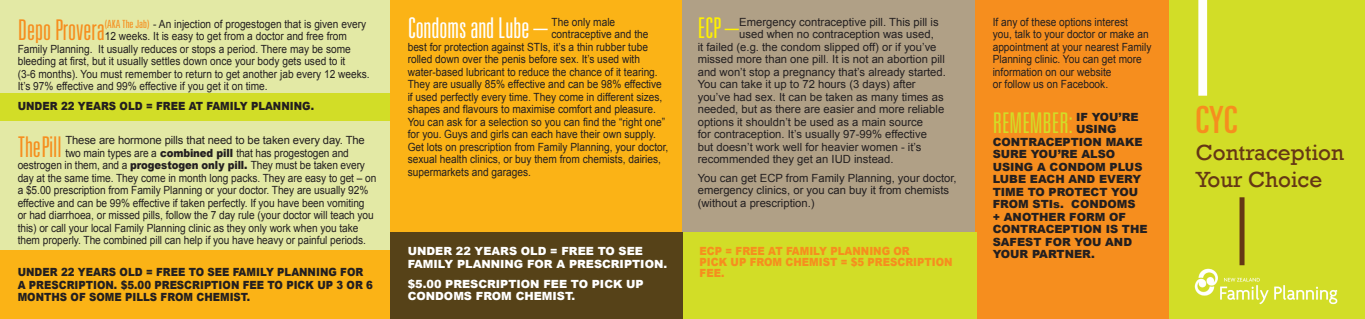
<style>
.page{position:relative;width:1365px;height:319px;background:#fff}
.page>*{position:absolute;margin:0;border:0;box-sizing:border-box;transform-origin:0 0}
.t1{font:ultra-condensed 37.5px "Univers";color:#f68e1e}
.Chart_n{font:300 ultra-condensed 28.62px "Univers";color:#f68e1e}
.Chart_n-2{font:300 ultra-condensed 28.62px "Univers";color:#fff}
.n_9pt{font:300 ultra-condensed 28.62px "Univers";color:#d2dd27}
.n_9pt-2{font:300 ultra-condensed 28.62px "Univers";color:#fff101}
.t2{font:22.5px/27px "Rockwell";color:#653715}
.Chart_n-3{font:11.25px/12.5px "Arial";color:#231f20;scale:.9 1}
.n_9pt-3{font:11.25px "Arial";color:#231f20}
.n_9pt-4{font:900 11.25px "Arial";color:#231f20}
.Chart_n-4{font:11.25px/12.5px "Arial";color:#231f20}
.Chart_n-5{font:900 11.25px/12.5px "Arial";color:#231f20;scale:.9 1}
.n_9pt-5{font:900 11.25px/12.5px "Arial";color:#fff}
.Chart_n-6{font:900 11.25px/11.2px "Arial";color:#f68e1e;scale:.9 1}
.s1{font-family:"Univers";font-weight:300;font-stretch:ultra-condensed;color:#f68e1e}
.s2{font-weight:900}
</style>
<div class="page">
<div style="left:195px;top:0;width:195px;height:319px;background:#e3e9a5"></div>
<div style="left:974px;top:0;width:195px;height:319px;background:#f68e1e"></div>
<div style="left:1168px;top:0;width:196px;height:319px;background:#d2dd27"></div>
<div style="left:1239px;top:197px;width:5px;height:68px;background:#653715"></div>
<div style="left:1198px;top:0;width:8px;height:96px;background:#fff"></div>
<div style="left:0;top:0;width:195px;height:319px;background:#e3e9a5"></div>
<div style="left:390px;top:0;width:292px;height:319px;background:#fbb316"></div>
<div style="left:682px;top:0;width:292px;height:319px;background:#b0a086"></div>
<img style="left:1194px;top:259px;width:144px;height:46px">
<div style="left:0;top:93px;width:390px;height:27px;background:#d2dd27"></div>
<div style="left:390px;top:233px;width:293px;height:86px;background:#564218"></div>
<div style="left:683px;top:233px;width:293px;height:86px;background:#d2dd27"></div>
<div style="left:0;top:250px;width:390px;height:69px;background:#fbb316"></div>
<p class="Chart_n" style="left:18px;top:15px;width:89px">Depo Provera</p>
<p class="Chart_n-3" style="left:105px;top:17px;width:292px"><span class="s1">(AKA The Jab)</span> - An injection of progestogen that is given every</p>
<p class="Chart_n-3" style="left:105px;top:30px;width:270px">12 weeks. It is easy to get from a doctor and free from</p>
<p class="Chart_n-3" style="left:18px;top:42px;width:371px">Family Planning. It usually reduces or stops a period. There may be some</p>
<p class="Chart_n-3" style="left:18px;top:55px;width:365px">bleeding at first, but it usually settles down once your body gets used to it</p>
<p class="Chart_n-3" style="left:18px;top:67px;width:392px">(3-6 months). You must remember to return to get another jab every 12 weeks.</p>
<p class="Chart_n-3" style="left:18px;top:80px;width:279px">It’s 97% effective and 99% effective if you get it on time.</p>
<p class="Chart_n-5" style="left:18px;top:99px;width:331px">UNDER 22 YEARS OLD = FREE AT FAMILY PLANNING.</p>
<p class="Chart_n" style="left:18px;top:132px;width:45px">The Pill</p>
<p class="Chart_n-4" style="left:65px;top:134px;width:301px">These are hormone pills that need to be taken every day. The</p>
<p class="Chart_n-3" style="left:65px;top:147px;width:316px">two main types are a <span class="s2">combined pill</span> that has progestogen and</p>
<p class="Chart_n-3" style="left:18px;top:159px;width:387px">oestrogen in them, and a <span class="s2">progestogen only pill.</span> They must be taken every</p>
<p class="Chart_n-3" style="left:18px;top:172px;width:400px">day at the same time. They come in month long packs. They are easy to get – on</p>
<p class="Chart_n-3" style="left:18px;top:184px;width:391px">a $5.00 prescription from Family Planning or your doctor. They are usually 92%</p>
<p class="Chart_n-3" style="left:18px;top:197px;width:387px">effective and can be 99% effective if taken perfectly. If you have been vomiting</p>
<p class="Chart_n-3" style="left:18px;top:209px;width:397px">or had diarrhoea, or missed pills, follow the 7 day rule (your doctor will teach you</p>
<p class="Chart_n-3" style="left:18px;top:222px;width:380px">this) or call your local Family Planning clinic as they only work when you take</p>
<p class="Chart_n-3" style="left:18px;top:234px;width:388px">them properly. The combined pill can help if you have heavy or painful periods.</p>
<p class="Chart_n-5" style="left:18px;top:266px;width:396px">UNDER 22 YEARS OLD = FREE TO SEE FAMILY PLANNING FOR<br>A PRESCRIPTION. $5.00 PRESCRIPTION FEE TO PICK UP 3 OR 6<br>MONTHS OF SOME PILLS FROM CHEMIST.</p>
<p class="Chart_n-2" style="left:407px;top:13px;width:141px">Condoms and Lube –</p>
<p class="Chart_n-3" style="left:551px;top:16px;width:72px">The only male</p>
<p class="n_9pt-2" style="left:697px;top:13px;width:43px">ECP –</p>
<p class="n_9pt-3" style="left:739px;top:15px;width:201px">Emergency contraceptive pill. This pill is</p>
<p class="Chart_n-3" style="left:992px;top:16px;width:178px">If any of these options interest<br>you, talk to your doctor or make an appointment at your nearest Family<br>Planning clinic. You can get more information on our website<br>or follow us on Facebook.</p>
<p class="n_9pt" style="left:992px;top:108px;width:82px">REMEMBER:</p>
<p class="n_9pt-4" style="left:1075px;top:108px;width:64px">IF YOU’RE</p>
<p class="Chart_n-3" style="left:551px;top:28px;width:109px">contraceptive and the</p>
<p class="Chart_n-3" style="left:407px;top:41px;width:268px">best for protection against STIs, it’s a thin rubber tube</p>
<p class="Chart_n-3" style="left:407px;top:53px;width:260px">rolled down over the penis before sex. It’s used with</p>
<p class="Chart_n-3" style="left:407px;top:66px;width:279px">water-based lubricant to reduce the chance of it tearing.</p>
<p class="Chart_n-3" style="left:407px;top:78px;width:284px">They are usually 85% effective and can be 98% effective</p>
<p class="Chart_n-3" style="left:407px;top:91px;width:284px">if used perfectly every time. They come in different sizes,</p>
<p class="Chart_n-3" style="left:407px;top:103px;width:277px">shapes and flavours to maximise comfort and pleasure.</p>
<p class="Chart_n-3" style="left:407px;top:116px;width:287px">You can ask for a selection so you can find the “right one”</p>
<p class="Chart_n-3" style="left:407px;top:128px;width:277px">for you. Guys and girls can each have their own supply.</p>
<p class="Chart_n-3" style="left:407px;top:141px;width:291px">Get lots on prescription from Family Planning, your doctor,</p>
<p class="Chart_n-3" style="left:407px;top:153px;width:283px">sexual health clinics, or buy them from chemists, dairies,</p>
<p class="Chart_n-3" style="left:407px;top:166px;width:138px">supermarkets and garages.</p>
<p class="n_9pt-3" style="left:739px;top:27px;width:196px">used when no contraception was used,</p>
<p class="n_9pt-3" style="left:697px;top:40px;width:240px">it failed (e.g. the condom slipped off) or if you’ve</p>
<p class="n_9pt-3" style="left:697px;top:52px;width:248px">missed more than one pill. It is not an abortion pill</p>
<p class="n_9pt-3" style="left:697px;top:65px;width:250px">and won’t stop a pregnancy that’s already started.</p>
<p class="n_9pt-3" style="left:697px;top:77px;width:219px">You can take it up to 72 hours (3 days) after</p>
<p class="n_9pt-3" style="left:697px;top:90px;width:247px">you’ve had sex. It can be taken as many times as</p>
<p class="n_9pt-3" style="left:697px;top:102px;width:248px">needed, but as there are easier and more reliable</p>
<p class="n_9pt-3" style="left:697px;top:115px;width:227px">options it shouldn’t be used as a main source</p>
<p class="n_9pt-3" style="left:697px;top:127px;width:231px">for contraception. It’s usually 97-99% effective</p>
<p class="n_9pt-3" style="left:697px;top:140px;width:225px">but doesn’t work well for heavier women - it’s</p>
<p class="n_9pt-3" style="left:697px;top:152px;width:197px">recommended they get an IUD instead.</p>
<p class="Chart_n-4" style="left:697px;top:172px;width:260px">You can get ECP from Family Planning, your doctor, emergency clinics, or you can buy it from chemists (without a prescription.)</p>
<p class="n_9pt-4" style="left:1075px;top:121px;width:42px">USING</p>
<p class="n_9pt-4" style="left:992px;top:133px;width:151px">CONTRACEPTION MAKE</p>
<p class="n_9pt-4" style="left:992px;top:146px;width:124px">SURE YOU’RE ALSO</p>
<p class="n_9pt-4" style="left:992px;top:158px;width:151px">USING A CONDOM PLUS</p>
<p class="n_9pt-4" style="left:992px;top:171px;width:150px">LUBE EACH AND EVERY</p>
<p class="n_9pt-4" style="left:992px;top:183px;width:147px">TIME TO PROTECT YOU</p>
<p class="n_9pt-4" style="left:992px;top:196px;width:144px">FROM STIs. CONDOMS</p>
<p class="n_9pt-4" style="left:992px;top:208px;width:135px">+ ANOTHER FORM OF</p>
<p class="n_9pt-4" style="left:992px;top:221px;width:156px">CONTRACEPTION IS THE</p>
<p class="n_9pt-4" style="left:992px;top:233px;width:141px">SAFEST FOR YOU AND</p>
<p class="Chart_n-6" style="left:699px;top:245px;width:282px">ECP = FREE AT FAMILY PLANNING OR<br>PICK UP FROM CHEMIST = $5 PRESCRIPTION<br>FEE.</p>
<p class="n_9pt-5" style="left:407px;top:245px;width:237px">UNDER 22 YEARS OLD = FREE TO SEE</p>
<p class="n_9pt-4" style="left:992px;top:246px;width:104px">YOUR PARTNER.</p>
<p class="n_9pt-5" style="left:407px;top:257px;width:261px">FAMILY PLANNING FOR A PRESCRIPTION.</p>
<p class="n_9pt-5" style="left:407px;top:277px;width:237px">$5.00 PRESCRIPTION FEE TO PICK UP<br>CONDOMS FROM CHEMIST.</p>
<h1 class="t1" style="left:1195px;top:99px;width:43px">CYC</h1>
<h3 class="t2" style="left:1195px;top:140px;width:150px">Contraception<br>Your Choice</h3>
</div>
